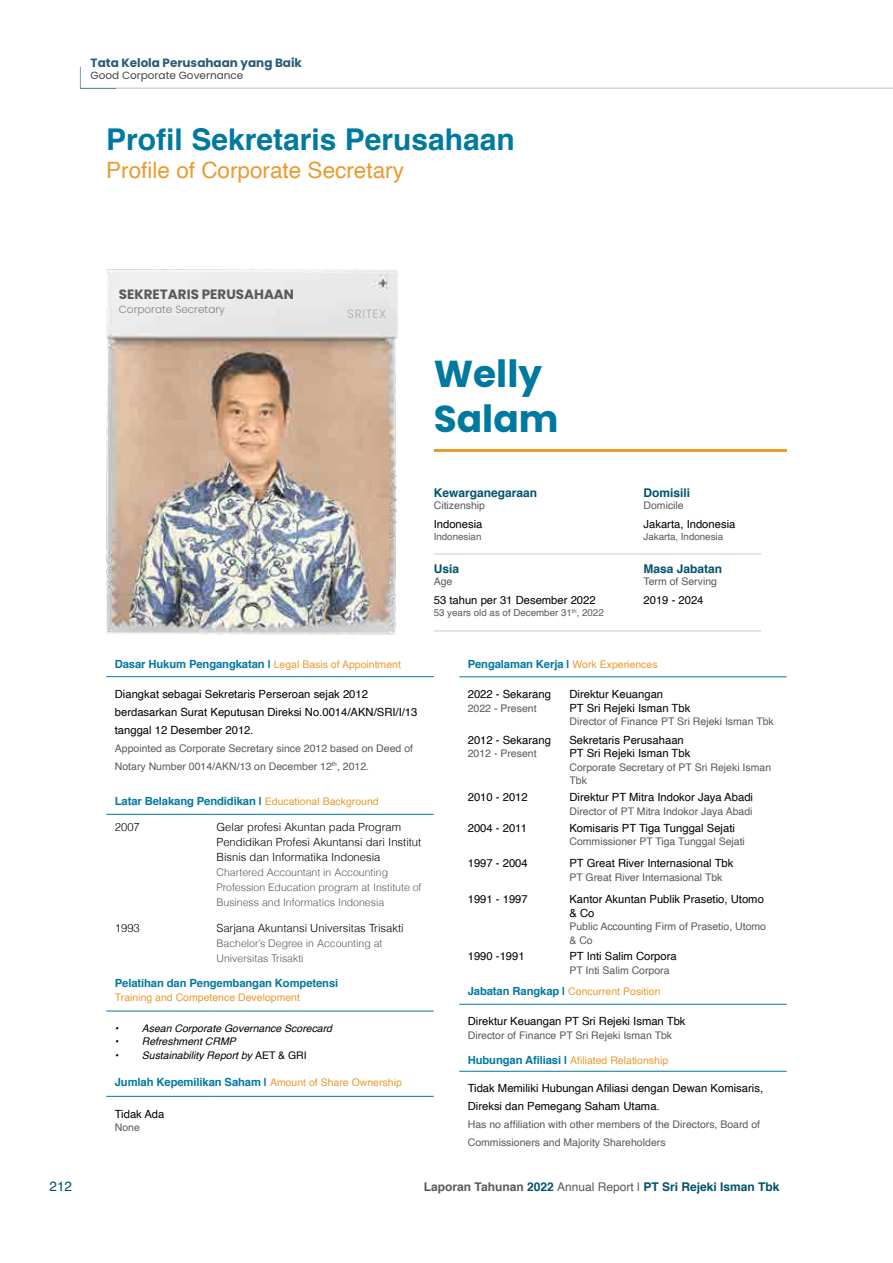
<style>
.page{position:relative;width:893px;height:1263px;background:#fff}
.page>*{position:absolute;margin:0;border:0;box-sizing:border-box;transform-origin:0 0}
.t1{font:700 37.5px/45px "Poppins";color:#0079a0}
.t2{font:700 30px "Helvetica";color:#0079a0}
.t3{font:22.5px "Helvetica";color:#e99b30}
.t4{font:700 13.5px "Poppins";color:#58595b}
.t5{font:13.5px "Helvetica";color:#00526c}
.t6{font:700 12px "Helvetica";color:#00526c}
.t7{font:700 12px "Poppins";color:#2a5c76}
.t8{font:300 12px "Poppins";letter-spacing:.05em;color:#a7a9ac}
.t9{font:11.25px/18px "Helvetica";color:#000}
.t10{font:700 11.25px "Helvetica";letter-spacing:-.01em;color:#0079a0}
.t11{font:300 11.25px/15px "Helvetica";color:#000}
.t12{font:10.5px/18px "Helvetica";color:#58595b}
.t13{font:300 10.5px/15px "Helvetica";color:#58595b}
.t14{font:italic 10.5px "Helvetica";color:#000}
.t15{font:10.5px "Helvetica";color:#e99b30}
.t16{font:10.5px "Poppins";color:#414042}
.t17{font:300 10.5px "Poppins";color:#808285}
.t18{font:9.75px "Helvetica";color:#58595b}
.s1{font-weight:400;font-size:10.5px;color:#e99b30}
.s2{font-style:normal}
.s3{font-weight:700;font-size:11.25px;color:#0079a0}
.s4{color:#e99b30}
.s5{color:#58595b}
.s6{font-weight:400;color:#58595b}
</style>
<div class="page">
<svg style="left:79px;top:66px;width:814px;height:23px"></svg>
<img style="left:106px;top:269px;width:292px;height:366px">
<hr style="left:106px;top:676px;width:104px;height:1px;background:#0079a0">
<hr style="left:210px;top:676px;width:224px;height:1px;background:#0079a0">
<hr style="left:106px;top:1011px;width:104px;height:1px;background:#0079a0">
<hr style="left:210px;top:1011px;width:224px;height:1px;background:#0079a0">
<hr style="left:106px;top:1096px;width:104px;height:1px;background:#0079a0">
<hr style="left:210px;top:1096px;width:224px;height:1px;background:#0079a0">
<hr style="left:106px;top:814px;width:104px;height:1px;background:#0079a0">
<hr style="left:210px;top:814px;width:224px;height:1px;background:#0079a0">
<hr style="left:434px;top:553px;width:327px;height:2px;background:#d1d3d4">
<hr style="left:434px;top:630px;width:327px;height:1px;background:#d1d3d4">
<hr style="left:434px;top:450px;width:353px;height:2px;background:#e99b30">
<hr style="left:459px;top:1004px;width:104px;height:1px;background:#0079a0">
<hr style="left:563px;top:1004px;width:224px;height:1px;background:#0079a0">
<hr style="left:459px;top:1071px;width:104px;height:1px;background:#0079a0">
<hr style="left:563px;top:1071px;width:224px;height:1px;background:#0079a0">
<hr style="left:459px;top:676px;width:104px;height:1px;background:#0079a0">
<hr style="left:563px;top:676px;width:224px;height:1px;background:#0079a0">
<p class="t7" style="left:91px;top:56px;width:213px">Tata Kelola Perusahaan yang Baik</p>
<p class="t16" style="left:91px;top:69px;width:154px">Good Corporate Governance</p>
<h2 class="t2" style="left:106px;top:115px;width:410px">Profil Sekretaris Perusahaan</h2>
<h3 class="t3" style="left:106px;top:153px;width:299px">Profile of Corporate Secretary</h3>
<p class="t4" style="left:119px;top:287px;width:177px">SEKRETARIS PERUSAHAAN</p>
<p class="t17" style="left:119px;top:303px;width:108px">Corporate Secretary</p>
<p class="t8" style="left:347px;top:307px;width:40px">SRITEX</p>
<h1 class="t1" style="left:434px;top:352px;width:126px">Welly<br>Salam</h1>
<p class="t6" style="left:434px;top:483px;width:105px">Kewarganegaraan</p>
<p class="t12" style="left:434px;top:497px;width:53px">Citizenship</p>
<p class="t6" style="left:643px;top:483px;width:48px">Domisili</p>
<p class="t12" style="left:643px;top:497px;width:42px">Domicile</p>
<p class="t9" style="left:434px;top:516px;width:50px">Indonesia</p>
<p class="t18" style="left:434px;top:529px;width:49px">Indonesian</p>
<p class="t9" style="left:643px;top:516px;width:93px">Jakarta, Indonesia</p>
<p class="t18" style="left:643px;top:529px;width:81px">Jakarta, Indonesia</p>
<p class="t6" style="left:434px;top:559px;width:27px">Usia</p>
<p class="t12" style="left:434px;top:573px;width:20px">Age</p>
<p class="t6" style="left:643px;top:559px;width:80px">Masa Jabatan</p>
<p class="t12" style="left:643px;top:573px;width:75px">Term of Serving</p>
<p class="t9" style="left:434px;top:592px;width:163px">53 tahun per 31 Desember 2022</p>
<p class="t18" style="left:434px;top:605px;width:172px">53 years old as of December 31<sup>th</sup>, 2022</p>
<p class="t9" style="left:643px;top:592px;width:62px">2019 - 2024</p>
<p class="t10" style="left:115px;top:655px;width:288px">Dasar Hukum Pengangkatan | <span class="s1">Legal Basis of Appointment</span></p>
<p class="t9" style="left:115px;top:685px;width:304px">Diangkat sebagai Sekretaris Perseroan sejak 2012 berdasarkan Surat Keputusan Direksi No.0014/AKN/SRI/I/13 tanggal 12 Desember 2012.</p>
<p class="t12" style="left:115px;top:739px;width:300px">Appointed as Corporate Secretary since 2012 based on Deed of<br>Notary Number 0014/AKN/13 on December 12<sup>th</sup>, 2012.</p>
<p class="t10" style="left:115px;top:792px;width:265px">Latar Belakang Pendidikan | <span class="s1">Educational Background</span></p>
<p class="t11" style="left:115px;top:820px;width:27px">2007</p>
<p class="t11" style="left:216px;top:820px;width:206px">Gelar profesi Akuntan pada Program<br>Pendidikan Profesi Akuntansi dari Institut<br>Bisnis dan Informatika Indonesia</p>
<p class="t13" style="left:216px;top:865px;width:207px">Chartered Accountant in Accounting<br>Profession Education program at Institute of<br>Business and Informatics Indonesia</p>
<p class="t11" style="left:115px;top:920px;width:27px">1993</p>
<p class="t11" style="left:216px;top:920px;width:189px">Sarjana Akuntansi Universitas Trisakti</p>
<p class="t13" style="left:216px;top:935px;width:167px">Bachelor’s Degree in Accounting at<br>Universitas Trisakti</p>
<p class="t10" style="left:115px;top:974px;width:225px">Pelatihan dan Pengembangan Kompetensi</p>
<p class="t15" style="left:115px;top:989px;width:187px">Training and Competence Development</p>
<p class="t14" style="left:115px;top:1020px;width:219px">• Asean Corporate Governance Scorecard</p>
<p class="t14" style="left:115px;top:1033px;width:122px">• Refreshment CRMP</p>
<p class="t14" style="left:115px;top:1047px;width:193px">• Sustainability Report by <span class="s2">AET &amp; GRI</span></p>
<p class="t10" style="left:115px;top:1073px;width:289px">Jumlah Kepemilikan Saham | <span class="s1">Amount of Share Ownership</span></p>
<p class="t9" style="left:115px;top:1105px;width:51px">Tidak Ada</p>
<p class="t12" style="left:115px;top:1119px;width:27px">None</p>
<p class="t10" style="left:468px;top:655px;width:191px">Pengalaman Kerja | <span class="s1">Work Experiences</span></p>
<p class="t9" style="left:468px;top:685px;width:85px">2022 - Sekarang</p>
<p class="t12" style="left:468px;top:699px;width:70px">2022 - Present</p>
<p class="t9" style="left:569px;top:688px;width:122px;line-height:13.5px">Direktur Keuangan<br>PT Sri Rejeki Isman Tbk</p>
<p class="t12" style="left:569px;top:713px;width:206px">Director of Finance PT Sri Rejeki Isman Tbk</p>
<p class="t9" style="left:468px;top:731px;width:85px">2012 - Sekarang</p>
<p class="t12" style="left:468px;top:745px;width:70px">2012 - Present</p>
<p class="t9" style="left:569px;top:733px;width:122px;line-height:13.5px">Sekretaris Perusahaan<br>PT Sri Rejeki Isman Tbk</p>
<p class="t12" style="left:569px;top:760px;width:203px;line-height:13.5px">Corporate Secretary of PT Sri Rejeki Isman<br>Tbk</p>
<p class="t9" style="left:468px;top:788px;width:62px">2010 - 2012</p>
<p class="t9" style="left:569px;top:788px;width:185px">Direktur PT Mitra Indokor Jaya Abadi</p>
<p class="t12" style="left:569px;top:802px;width:185px">Director of PT Mitra Indokor Jaya Abadi</p>
<p class="t9" style="left:468px;top:819px;width:61px">2004 - 2011</p>
<p class="t9" style="left:569px;top:819px;width:167px">Komisaris PT Tiga Tunggal Sejati</p>
<p class="t12" style="left:569px;top:833px;width:177px">Commissioner PT Tiga Tunggal Sejati</p>
<p class="t9" style="left:468px;top:855px;width:62px">1997 - 2004</p>
<p class="t9" style="left:569px;top:855px;width:166px">PT Great River Internasional Tbk</p>
<p class="t12" style="left:569px;top:868px;width:155px">PT Great River Internasional Tbk</p>
<p class="t9" style="left:468px;top:890px;width:62px">1991 - 1997</p>
<p class="t9" style="left:569px;top:893px;width:196px;line-height:13.5px">Kantor Akuntan Publik Prasetio, Utomo &amp; Co</p>
<p class="t12" style="left:569px;top:920px;width:198px;line-height:13.5px">Public Accounting Firm of Prasetio, Utomo &amp; Co</p>
<p class="t9" style="left:468px;top:948px;width:58px">1990 -1991</p>
<p class="t9" style="left:569px;top:948px;width:109px">PT Inti Salim Corpora</p>
<p class="t12" style="left:468px;top:960px;width:203px;line-height:21.5px;text-indent:102px">PT Inti Salim Corpora<br><span class="s3">Jabatan Rangkap |</span> <span class="s4">Concurrent Position</span></p>
<p class="t9" style="left:468px;top:1013px;width:219px">Direktur Keuangan PT Sri Rejeki Isman Tbk</p>
<p class="t12" style="left:468px;top:1026px;width:206px">Director of Finance PT Sri Rejeki Isman Tbk</p>
<p class="t15" style="left:468px;top:1052px;width:202px"><span class="s3">Hubungan Afiliasi |</span> Afiliated Relationship</p>
<p class="t9" style="left:468px;top:1080px;width:297px">Tidak Memiliki Hubungan Afiliasi dengan Dewan Komisaris,<br>Direksi dan Pemegang Saham Utama.</p>
<p class="t12" style="left:468px;top:1116px;width:294px">Has no affiliation with other members of the Directors, Board of<br>Commissioners and Majority Shareholders</p>
<p class="t5" style="left:50px;top:1176px;width:24px">212</p>
<p class="t6" style="left:424px;top:1177px;width:357px"><span class="s5">Laporan Tahunan</span> 2022 <span class="s6">Annual Report |</span> PT Sri Rejeki Isman Tbk</p>
</div>
